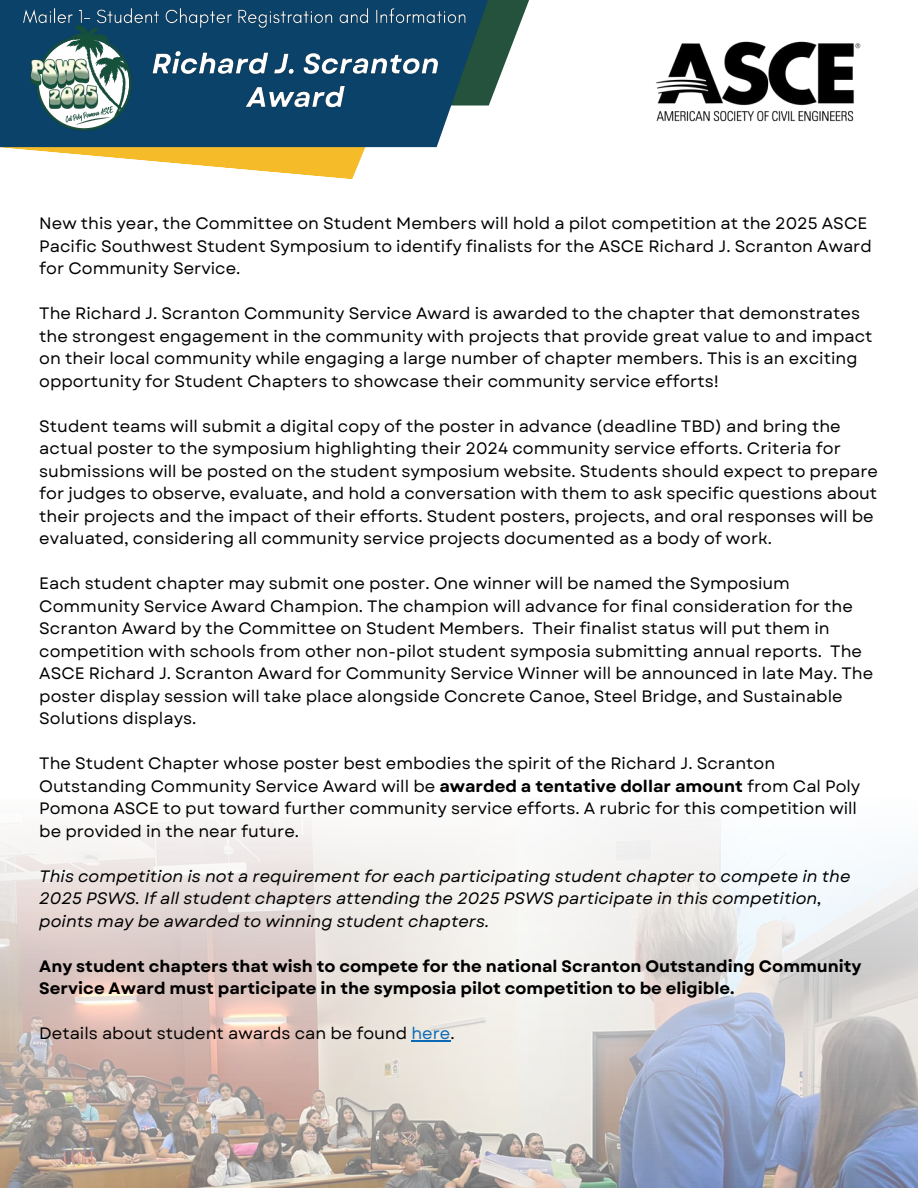
<style>
.page{position:relative;width:918px;height:1188px;background:#fff}
.page>*{position:absolute;margin:0;border:0;box-sizing:border-box;transform-origin:0 0}
.t1{font:16.5px/22.5px "Garet";color:#000}
.t2{font:italic 16.5px/22.5px "Garet";color:#000}
.t3{font:700 16.5px/22.5px "Garet";color:#000}
.s1{font-weight:700}
.s2{color:#0c69b5}
</style>
<div class="page">
<svg style="left:0;top:147px;width:422px;height:32px"></svg>
<svg style="left:488px;top:0;width:41px;height:106px"></svg>
<svg style="left:0;top:0;width:488px;height:147px;background:#1c4f6f"></svg>
<img style="left:148px;top:42px;width:296px;height:76px">
<img style="left:19px;top:5px;width:450px;height:27px">
<img style="left:26px;top:25px;width:111px;height:111px;border-radius:50%">
<img style="left:656px;top:41px;width:205px;height:81px">
<svg style="left:0;top:817px;width:918px;height:371px"></svg>
<hr style="left:411px;top:1040px;width:39px;height:1px;background:#0c69b5">
<p class="t1" style="left:39px;top:212px;width:834px">New this year, the Committee on Student Members will hold a pilot competition at the 2025 ASCE<br>Pacific Southwest Student Symposium to identify finalists for the ASCE Richard J. Scranton Award for Community Service.</p>
<p class="t1" style="left:39px;top:302px;width:835px">The Richard J. Scranton Community Service Award is awarded to the chapter that demonstrates the strongest engagement in the community with projects that provide great value to and impact on their local community while engaging a large number of chapter members. This is an exciting opportunity for Student Chapters to showcase their community service efforts!</p>
<p class="t1" style="left:39px;top:415px;width:840px">Student teams will submit a digital copy of the poster in advance (deadline TBD) and bring the actual poster to the symposium highlighting their 2024 community service efforts. Criteria for submissions will be posted on the student symposium website. Students should expect to prepare for judges to observe, evaluate, and hold a conversation with them to ask specific questions about their projects and the impact of their efforts. Student posters, projects, and oral responses will be evaluated, considering all community service projects documented as a body of work.</p>
<p class="t1" style="left:39px;top:572px;width:836px">Each student chapter may submit one poster. One winner will be named the Symposium Community Service Award Champion. The champion will advance for final consideration for the Scranton Award by the Committee on Student Members. Their finalist status will put them in competition with schools from other non-pilot student symposia submitting annual reports. The ASCE Richard J. Scranton Award for Community Service Winner will be announced in late May. The poster display session will take place alongside Concrete Canoe, Steel Bridge, and Sustainable Solutions displays.</p>
<p class="t1" style="left:39px;top:752px;width:823px">The Student Chapter whose poster best embodies the spirit of the Richard J. Scranton Outstanding Community Service Award will be <span class="s1">awarded a tentative dollar amount</span> from Cal Poly Pomona ASCE to put toward further community service efforts. A rubric for this competition will be provided in the near future.</p>
<h3 class="t2" style="left:39px;top:865px;width:813px">This competition is not a requirement for each participating student chapter to compete in the<br>2025 PSWS. If all student chapters attending the 2025 PSWS participate in this competition, points may be awarded to winning student chapters.</h3>
<p class="t3" style="left:39px;top:955px;width:824px">Any student chapters that wish to compete for the national Scranton Outstanding Community<br>Service Award must participate in the symposia pilot competition to be eligible.</p>
<p class="t1" style="left:39px;top:1022px;width:417px">Details about student awards can be found <span class="s2">here</span>.</p>
</div>
